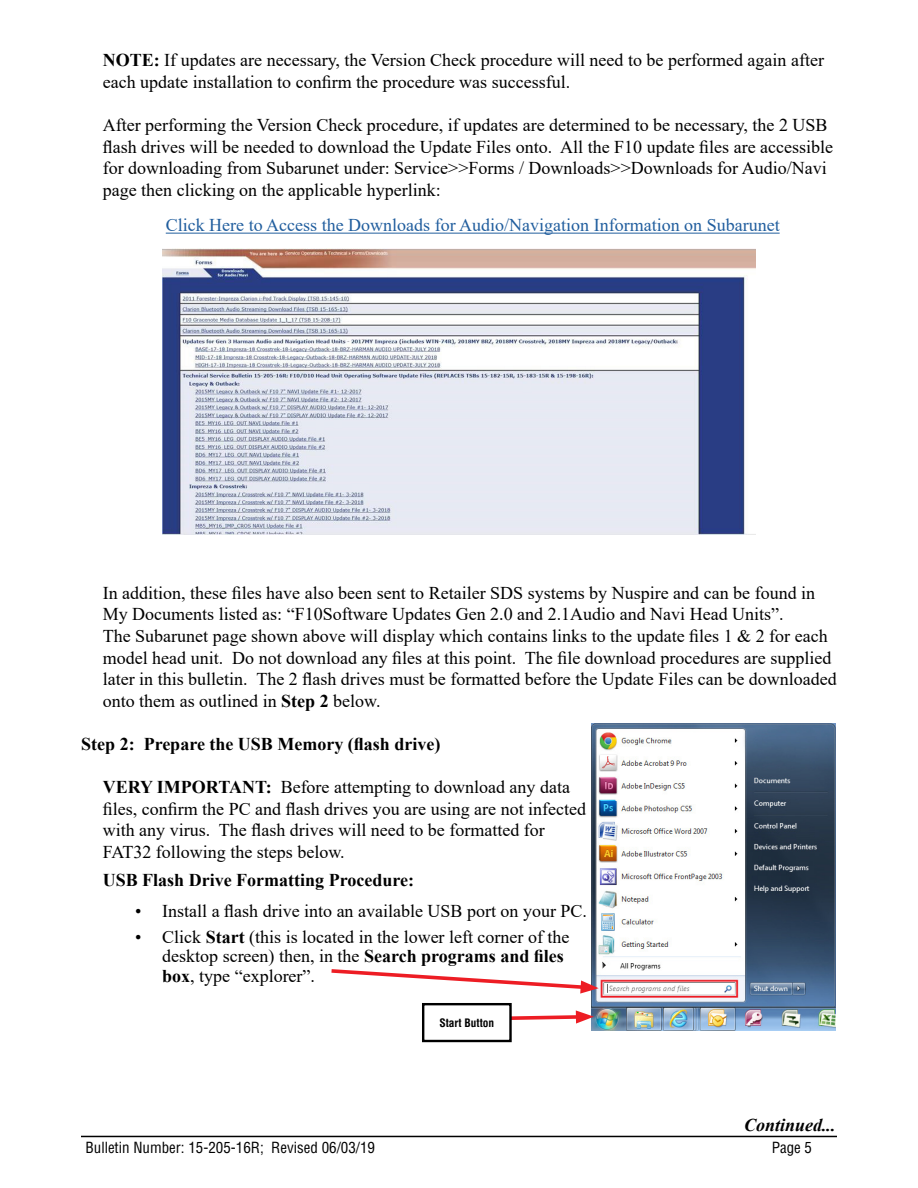
<style>
.page{position:relative;width:918px;height:1188px;background:#fff}
.page>*{position:absolute;margin:0;border:0;box-sizing:border-box;transform-origin:0 0}
.t1{font:18px/21.6px "Times New Roman";color:#000}
.t2{font:18px "Times New Roman";color:#215e9e}
.t3{font:700 18px "Times New Roman";color:#000}
.t4{font:italic 700 18px "Times New Roman";color:#000}
.t5{font:condensed 15px "Helvetica LT Std";color:#000}
.t6{font:700 condensed 11.4px "Helvetica LT Std";color:#000}
.s1{font-weight:700}
</style>
<div class="page">
<hr style="left:81px;top:1136px;width:756px;height:1px;background:#000">
<hr style="left:166px;top:233px;width:614px;height:1px;background:#215e9e">
<img style="left:163px;top:248px;width:593px;height:286px">
<img style="left:591px;top:724px;width:245px;height:307px">
<svg style="left:512px;top:1010px;width:82px;height:14px"></svg>
<svg style="left:331px;top:967px;width:268px;height:27px"></svg>
<div style="left:422px;top:1003px;width:90px;height:39px;border:2px solid #000"></div>
<p class="t1" style="left:103px;top:49px;width:723px"><span class="s1">NOTE:</span> If updates are necessary, the Version Check procedure will need to be performed again after each update installation to confirm the procedure was successful.</p>
<p class="t1" style="left:103px;top:114px;width:732px">After performing the Version Check procedure, if updates are determined to be necessary, the 2 USB flash drives will be needed to download the Update Files onto. All the F10 update files are accessible for downloading from Subarunet under: Service&gt;&gt;Forms / Downloads&gt;&gt;Downloads for Audio/Navi page then clicking on the applicable hyperlink:</p>
<p class="t2" style="left:166px;top:212px;width:615px">Click Here to Access the Downloads for Audio/Navigation Information on Subarunet</p>
<p class="t1" style="left:103px;top:581px;width:736px">In addition, these files have also been sent to Retailer SDS systems by Nuspire and can be found in My Documents listed as: “F10Software Updates Gen 2.0 and 2.1Audio and Navi Head Units”.<br>The Subarunet page shown above will display which contains links to the update files 1 &amp; 2 for each model head unit. Do not download any files at this point. The file download procedures are supplied later in this bulletin. The 2 flash drives must be formatted before the Update Files can be downloaded onto them as outlined in <span class="s1">Step 2</span> below.</p>
<p class="t3" style="left:81px;top:731px;width:361px">Step 2: Prepare the USB Memory (flash drive)</p>
<p class="t1" style="left:103px;top:776px;width:485px"><span class="s1">VERY IMPORTANT:</span> Before attempting to download any data files, confirm the PC and flash drives you are using are not infected with any virus. The flash drives will need to be formatted for FAT32 following the steps below.</p>
<p class="t3" style="left:103px;top:867px;width:313px">USB Flash Drive Formatting Procedure:</p>
<p class="t1" style="left:135px;top:899px;width:453px">• Install a flash drive into an available USB port on your PC.</p>
<p class="t1" style="left:162px;top:927px;width:409px;line-height:19.5px;text-indent:-27px">• Click <span class="s1">Start</span> (this is located in the lower left corner of the desktop screen) then, in the <span class="s1">Search programs and files box</span>, type “explorer”.</p>
<p class="t6" style="left:439px;top:1015px;width:56px">Start Button</p>
<p class="t4" style="left:744px;top:1112px;width:93px">Continued...</p>
<p class="t5" style="left:86px;top:1138px;width:291px">Bulletin Number: 15-205-16R; Revised 06/03/19</p>
<p class="t5" style="left:772px;top:1138px;width:42px">Page 5</p>
</div>
